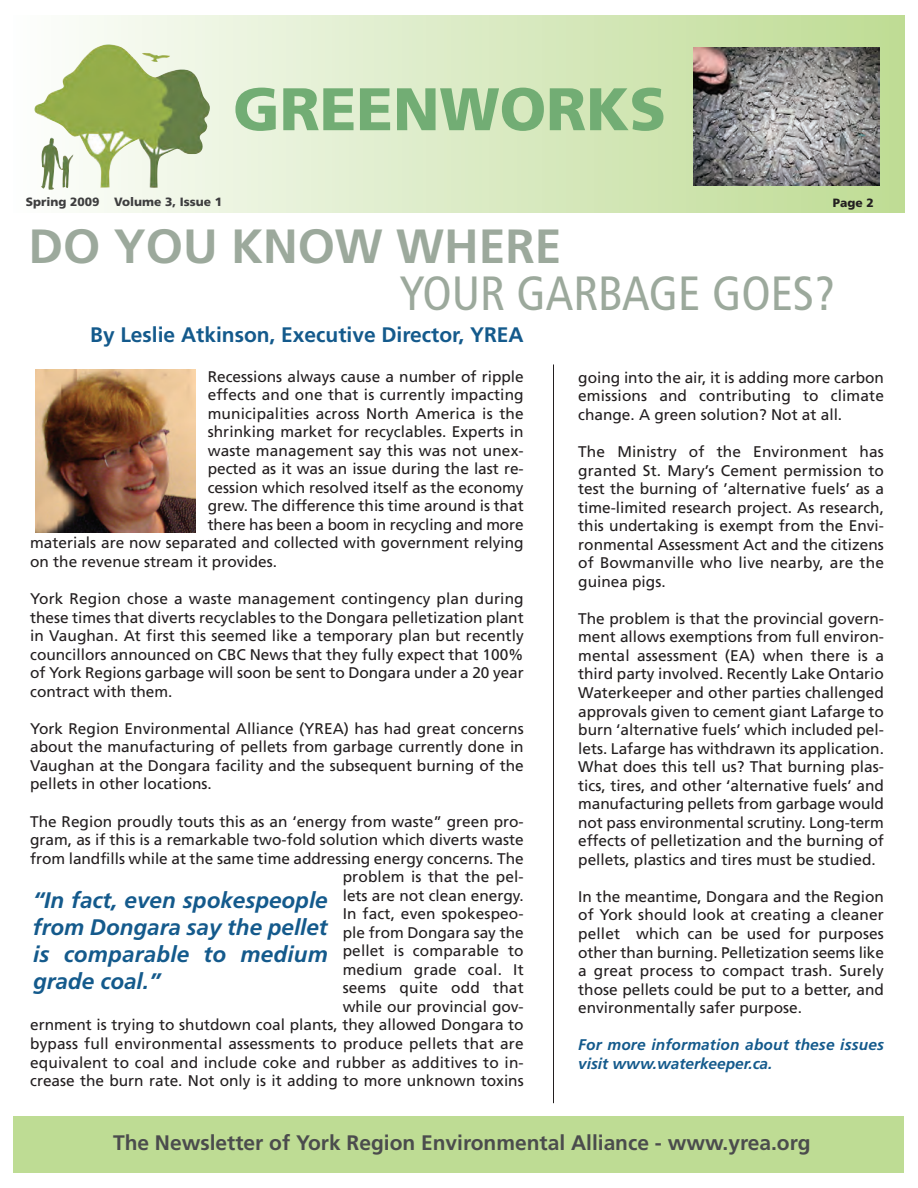
<style>
.page{position:relative;width:918px;height:1188px;background:#fff}
.page>*{position:absolute;margin:0;border:0;box-sizing:border-box;transform-origin:0 0}
.t1{font:900 60px "Frutiger";color:#72ad74}
.t2{font:condensed 48px "Frutiger";color:#9ca99c}
.t3{font:700 48px "Frutiger";color:#9ca99c}
.t4{font:italic 700 22.5px/27px "Frutiger";color:#145a8c;text-align:justify}
.t5{font:700 21px "Frutiger";color:#4b4c4d}
.t6{font:700 21px "Frutiger";color:#145a8c}
.t7{font:15.45px/18.6px "Frutiger";color:#231f20;text-align:justify}
.t8{font:italic 700 15.45px/18.8px "Frutiger";letter-spacing:.01em;color:#145a8c}
.t9{font:900 12px "Frutiger";color:#3e3e3f}
.t10{font:900 12px "Frutiger";color:#231f20}
</style>
<div class="page">
<div style="left:14px;top:16px;width:890px;height:196px;background:linear-gradient(to right,#fcfdfb,#bedb93)"></div>
<img style="left:34px;top:44px;width:176px;height:146px">
<img style="left:693px;top:47px;width:186px;height:138px">
<div style="left:14px;top:1116px;width:890px;height:57px;background:#bedc94"></div>
<hr style="left:553px;top:364px;width:1px;height:739px;background:#231f20">
<img style="left:35px;top:369px;width:161px;height:163px">
<h1 class="t1" style="left:233px;top:85px;width:435px">GREENWORKS</h1>
<p class="t9" style="left:26px;top:196px;width:198px">Spring 2009 Volume 3, Issue 1</p>
<p class="t10" style="left:833px;top:198px;width:42px">Page 2</p>
<h2 class="t3" style="left:28px;top:227px;width:535px">DO YOU KNOW WHERE</h2>
<h2 class="t2" style="left:400px;top:274px;width:437px">YOUR GARBAGE GOES?</h2>
<h3 class="t6" style="left:90px;top:326px;width:435px">By Leslie Atkinson, Executive Director, YREA</h3>
<p class="t7" style="left:208px;top:368px;width:317px">Recessions always cause a number of ripple</p>
<p class="t7" style="left:208px;top:387px;width:317px">effects and one that is currently impacting</p>
<p class="t7" style="left:208px;top:405px;width:317px">municipalities across North America is the</p>
<p class="t7" style="left:208px;top:424px;width:317px">shrinking market for recyclables. Experts in</p>
<p class="t7" style="left:208px;top:442px;width:317px">waste management say this was not unex-</p>
<p class="t7" style="left:208px;top:461px;width:317px">pected as it was an issue during the last re-</p>
<p class="t7" style="left:208px;top:479px;width:317px">cession which resolved itself as the economy</p>
<p class="t7" style="left:208px;top:498px;width:317px">grew. The difference this time around is that</p>
<p class="t7" style="left:208px;top:516px;width:317px">there has been a boom in recycling and more</p>
<p class="t7" style="left:30px;top:535px;width:495px">materials are now separated and collected with government relying</p>
<p class="t7" style="left:30px;top:554px;width:248px">on the revenue stream it provides.</p>
<p class="t7" style="left:30px;top:591px;width:495px">York Region chose a waste management contingency plan during these times that diverts recyclables to the Dongara pelletization plant in Vaughan. At first this seemed like a temporary plan but recently councillors announced on CBC News that they fully expect that 100% of York Regions garbage will soon be sent to Dongara under a 20 year contract with them.</p>
<p class="t7" style="left:30px;top:720px;width:495px">York Region Environmental Alliance (YREA) has had great concerns about the manufacturing of pellets from garbage currently done in Vaughan at the Dongara facility and the subsequent burning of the pellets in other locations.</p>
<p class="t7" style="left:30px;top:813px;width:495px;text-align:right">The Region proudly touts this as an ‘energy from waste” green pro&shy;gram, as if this is a remarkable two-fold solution which diverts waste from landfills while at the same time addressing energy concerns. The problem is that the pel-<br>lets are not clean energy.<br>In fact, even spokespeo-<br>ple from Dongara say the<br>pellet is comparable to<br>medium grade coal. It<br>seems quite odd that<br>while our provincial gov-<br>ernment is trying to shutdown coal plants, they allowed Dongara to bypass full environmental assessments to produce pellets that are equivalent to coal and include coke and rubber as additives to in&shy;crease the burn rate. Not only is it adding to more unknown toxins</p>
<h3 class="t4" style="left:33px;top:889px;width:296px">“In fact, even spokespeople from Dongara say the pellet is comparable to medium grade coal.”</h3>
<p class="t7" style="left:578px;top:369px;width:307px">going into the air, it is adding more carbon emissions and contributing to climate change. A green solution? Not at all.</p>
<p class="t7" style="left:578px;top:444px;width:307px">The Ministry of the Environment has granted St. Mary’s Cement permission to test the burning of ’alternative fuels’ as a time-limited research project. As research, this undertaking is exempt from the Envi&shy;ronmental Assessment Act and the citizens of Bowmanville who live nearby, are the guinea pigs.</p>
<p class="t7" style="left:578px;top:610px;width:307px">The problem is that the provincial govern&shy;ment allows exemptions from full environ&shy;mental assessment (EA) when there is a third party involved. Recently Lake Ontario Waterkeeper and other parties challenged approvals given to cement giant Lafarge to burn ‘alternative fuels’ which included pel&shy;lets. Lafarge has withdrawn its application.<br>What does this tell us? That burning plas&shy;tics, tires, and other ‘alternative fuels’ and manufacturing pellets from garbage would not pass environmental scrutiny. Long-term effects of pelletization and the burning of pellets, plastics and tires must be studied.</p>
<p class="t7" style="left:578px;top:888px;width:307px">In the meantime, Dongara and the Region of York should look at creating a cleaner pellet which can be used for purposes other than burning. Pelletization seems like a great process to compact trash. Surely those pellets could be put to a better, and environmentally safer purpose.</p>
<p class="t8" style="left:578px;top:1037px;width:307px">For more information about these issues visit www.waterkeeper.ca.</p>
<h3 class="t5" style="left:113px;top:1134px;width:699px">The Newsletter of York Region Environmental Alliance - www.yrea.org</h3>
</div>
